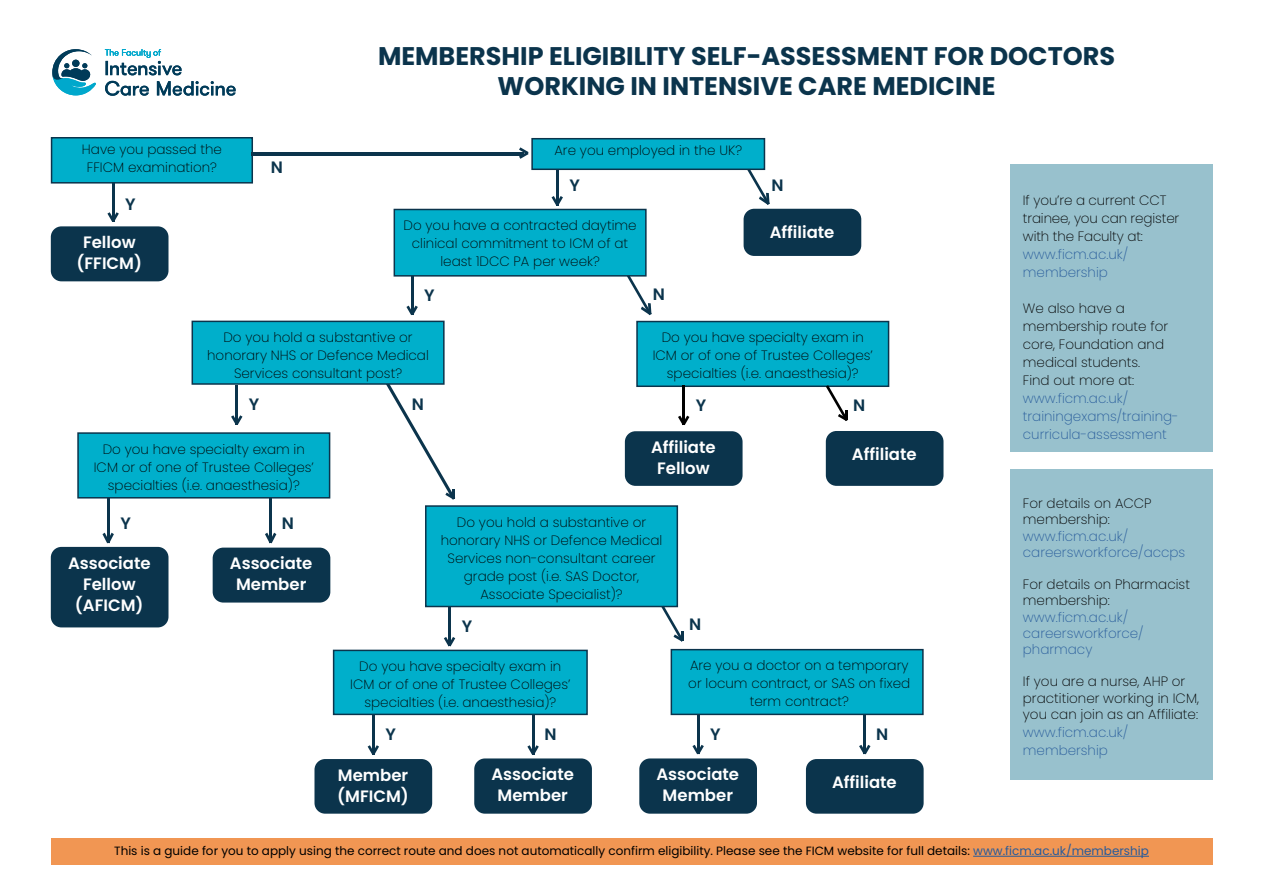
<style>
.page{position:relative;width:1263px;height:893px;background:#fff}
.page>*{position:absolute;margin:0;border:0;box-sizing:border-box;transform-origin:0 0}
.t1{font:700 25.5px/30.6px "Poppins";color:#0b344c;text-align:center}
.t2{font:600 16.5px/21px "Poppins";color:#fff;text-align:center}
.t3{font:600 16.5px "Poppins";color:#0b344c}
.t4{font:200 13.5px/18px "Poppins";color:#000;text-align:center}
.t5{font:200 13.5px/18px "Poppins";color:#275b9b}
.t6{font:12px "Poppins";color:#000}
.s1{color:#275b9b}
</style>
<div class="page">
<svg style="left:52px;top:49px;width:44px;height:46px"></svg>
<svg style="left:105px;top:49px;width:77px;height:26px"></svg>
<svg style="left:105px;top:81px;width:44px;height:15px"></svg>
<svg style="left:157px;top:81px;width:79px;height:15px"></svg>
<div style="left:1010px;top:165px;width:202px;height:287px;background:#98c1cd"></div>
<div style="left:1010px;top:469px;width:202px;height:310px;background:#98c1cd"></div>
<div style="left:192px;top:321px;width:252px;height:63px;background:#00afcb"></div>
<div style="left:192px;top:321px;width:253px;height:64px;border:2px solid #0b344c"></div>
<div style="left:637px;top:322px;width:251px;height:64px;background:#00afcb"></div>
<div style="left:636px;top:321px;width:253px;height:66px;border:2px solid #0b344c"></div>
<div style="left:78px;top:433px;width:252px;height:65px;background:#00afcb"></div>
<div style="left:77px;top:432px;width:253px;height:66px;border:2px solid #0b344c"></div>
<div style="left:426px;top:506px;width:251px;height:100px;background:#00afcb"></div>
<div style="left:425px;top:505px;width:253px;height:102px;border:2px solid #0b344c"></div>
<div style="left:671px;top:650px;width:252px;height:64px;background:#00afcb"></div>
<div style="left:671px;top:649px;width:253px;height:66px;border:2px solid #0b344c"></div>
<div style="left:334px;top:650px;width:253px;height:64px;background:#00afcb"></div>
<div style="left:333px;top:650px;width:255px;height:65px;border:2px solid #0b344c"></div>
<div style="left:625px;top:431px;width:117px;height:55px;background:#0b344c;border-radius:11px"></div>
<div style="left:474px;top:758px;width:118px;height:56px;background:#0b344c;border-radius:11px"></div>
<div style="left:314px;top:759px;width:118px;height:55px;background:#0b344c;border-radius:11px"></div>
<div style="left:51px;top:547px;width:117px;height:80px;background:#0b344c;border-radius:11px"></div>
<div style="left:806px;top:759px;width:118px;height:55px;background:#0b344c;border-radius:11px"></div>
<div style="left:826px;top:431px;width:117px;height:55px;background:#0b344c;border-radius:11px"></div>
<div style="left:639px;top:758px;width:118px;height:56px;background:#0b344c;border-radius:11px"></div>
<div style="left:744px;top:209px;width:117px;height:47px;background:#0b344c;border-radius:11px"></div>
<hr style="left:556px;top:166px;width:3px;height:40px;background:#0b344c">
<svg style="left:551px;top:196px;width:12px;height:9px"></svg>
<svg style="left:744px;top:163px;width:26px;height:42px"></svg>
<hr style="left:411px;top:275px;width:2px;height:40px;background:#0b344c">
<svg style="left:406px;top:306px;width:12px;height:9px"></svg>
<svg style="left:627px;top:277px;width:25px;height:38px"></svg>
<hr style="left:682px;top:385px;width:3px;height:40px;background:#000">
<svg style="left:678px;top:416px;width:11px;height:9px"></svg>
<svg style="left:826px;top:385px;width:22px;height:36px"></svg>
<hr style="left:235px;top:385px;width:3px;height:40px;background:#0b344c">
<svg style="left:231px;top:415px;width:11px;height:10px"></svg>
<hr style="left:448px;top:606px;width:3px;height:40px;background:#0b344c">
<svg style="left:444px;top:637px;width:11px;height:9px"></svg>
<svg style="left:661px;top:606px;width:23px;height:36px"></svg>
<hr style="left:372px;top:715px;width:3px;height:40px;background:#0b344c">
<svg style="left:368px;top:745px;width:11px;height:9px"></svg>
<hr style="left:532px;top:715px;width:2px;height:40px;background:#0b344c">
<svg style="left:527px;top:745px;width:12px;height:10px"></svg>
<hr style="left:697px;top:714px;width:2px;height:40px;background:#0b344c">
<svg style="left:692px;top:745px;width:12px;height:9px"></svg>
<hr style="left:863px;top:714px;width:3px;height:40px;background:#0b344c">
<svg style="left:859px;top:745px;width:11px;height:9px"></svg>
<hr style="left:107px;top:498px;width:3px;height:45px;background:#0b344c">
<svg style="left:102px;top:533px;width:12px;height:10px"></svg>
<hr style="left:269px;top:498px;width:3px;height:45px;background:#0b344c">
<svg style="left:265px;top:533px;width:11px;height:10px"></svg>
<svg style="left:385px;top:381px;width:70px;height:119px"></svg>
<div style="left:51px;top:838px;width:1161px;height:26px;background:#f19653"></div>
<hr style="left:973px;top:856px;width:176px;height:1px;background:#275b9b">
<div style="left:213px;top:548px;width:117px;height:55px;background:#0b344c;border-radius:11px"></div>
<div style="left:51px;top:226px;width:117px;height:55px;background:#0b344c;border-radius:11px"></div>
<div style="left:52px;top:138px;width:200px;height:45px;background:#00afcb"></div>
<div style="left:51px;top:137px;width:202px;height:47px;border:2px solid #0b344c"></div>
<hr style="left:112px;top:182px;width:2px;height:40px;background:#0b344c">
<svg style="left:107px;top:212px;width:12px;height:10px"></svg>
<hr style="left:251px;top:152px;width:273px;height:3px;background:#0b344c">
<svg style="left:519px;top:147px;width:10px;height:12px"></svg>
<div style="left:532px;top:139px;width:232px;height:30px;background:#00afcb"></div>
<div style="left:531px;top:138px;width:234px;height:32px;border:2px solid #0b344c"></div>
<div style="left:394px;top:209px;width:252px;height:67px;background:#00afcb"></div>
<div style="left:394px;top:209px;width:253px;height:68px;border:2px solid #0b344c"></div>
<h1 class="t1" style="left:378px;top:41px;width:739px">MEMBERSHIP ELIGIBILITY SELF-ASSESSMENT FOR DOCTORS<br>WORKING IN INTENSIVE CARE MEDICINE</h1>
<p class="t4" style="left:82px;top:141px;width:141px">Have you passed the<br>FFICM examination?</p>
<p class="t3" style="left:125px;top:195px;width:12px">Y</p>
<p class="t2" style="left:77px;top:232px;width:67px">Fellow (FFICM)</p>
<p class="t3" style="left:271px;top:158px;width:14px">N</p>
<p class="t4" style="left:554px;top:141px;width:189px">Are you employed in the UK?</p>
<p class="t3" style="left:569px;top:176px;width:12px">Y</p>
<p class="t3" style="left:771px;top:176px;width:14px">N</p>
<p class="t4" style="left:403px;top:216px;width:235px">Do you have a contracted daytime clinical commitment to ICM of at least 1DCC PA per week?</p>
<p class="t3" style="left:424px;top:285px;width:12px">Y</p>
<p class="t3" style="left:653px;top:284px;width:14px">N</p>
<p class="t2" style="left:770px;top:222px;width:66px">Affiliate</p>
<p class="t4" style="left:207px;top:328px;width:223px">Do you hold a substantive or honorary NHS or Defence Medical<br>Services consultant post?</p>
<p class="t4" style="left:653px;top:329px;width:222px">Do you have specialty exam in<br>ICM or of one of Trustee Colleges’ specialties (i.e. anaesthesia)?</p>
<p class="t3" style="left:249px;top:395px;width:12px">Y</p>
<p class="t3" style="left:696px;top:395px;width:12px">Y</p>
<p class="t3" style="left:412px;top:395px;width:14px">N</p>
<p class="t4" style="left:94px;top:440px;width:222px">Do you have specialty exam in<br>ICM or of one of Trustee Colleges’ specialties (i.e. anaesthesia)?</p>
<p class="t3" style="left:120px;top:514px;width:12px">Y</p>
<p class="t2" style="left:68px;top:552px;width:84px">Associate<br>Fellow (AFICM)</p>
<p class="t3" style="left:282px;top:514px;width:14px">N</p>
<p class="t2" style="left:230px;top:553px;width:84px">Associate<br>Member</p>
<p class="t2" style="left:651px;top:437px;width:66px">Affiliate<br>Fellow</p>
<p class="t4" style="left:441px;top:513px;width:223px">Do you hold a substantive or honorary NHS or Defence Medical<br>Services non-consultant career grade post (i.e. SAS Doctor,<br>Associate Specialist)?</p>
<p class="t3" style="left:462px;top:617px;width:12px">Y</p>
<p class="t3" style="left:689px;top:615px;width:14px">N</p>
<p class="t3" style="left:853px;top:395px;width:14px">N</p>
<p class="t2" style="left:852px;top:444px;width:66px">Affiliate</p>
<p class="t4" style="left:350px;top:657px;width:222px">Do you have specialty exam in<br>ICM or of one of Trustee Colleges’ specialties (i.e. anaesthesia)?</p>
<p class="t4" style="left:688px;top:657px;width:223px">Are you a doctor on a temporary or locum contract, or SAS on fixed term contract?</p>
<p class="t3" style="left:385px;top:724px;width:12px">Y</p>
<p class="t2" style="left:337px;top:765px;width:73px;text-align:left">Member (MFICM)</p>
<p class="t3" style="left:544px;top:725px;width:14px">N</p>
<p class="t3" style="left:876px;top:725px;width:14px">N</p>
<p class="t3" style="left:710px;top:725px;width:12px">Y</p>
<p class="t2" style="left:491px;top:764px;width:84px">Associate<br>Member</p>
<p class="t2" style="left:656px;top:764px;width:84px">Associate<br>Member</p>
<p class="t2" style="left:832px;top:772px;width:66px">Affiliate</p>
<p class="t4" style="left:1023px;top:192px;width:158px;text-align:left">If you’re a current CCT trainee, you can register with the Faculty at:</p>
<p class="t5" style="left:1023px;top:246px;width:107px">www.ficm.ac.uk/ membership</p>
<p class="t4" style="left:1023px;top:300px;width:147px;text-align:left">We also have a membership route for core, Foundation and medical students.<br>Find out more at:</p>
<p class="t5" style="left:1023px;top:390px;width:157px">www.ficm.ac.uk/ trainingexams/training&shy;curricula-assessment</p>
<p class="t4" style="left:1023px;top:495px;width:130px;line-height:16.2px;text-align:left">For details on ACCP membership:</p>
<p class="t5" style="left:1023px;top:528px;width:164px;line-height:16.2px">www.ficm.ac.uk/ careersworkforce/accps</p>
<p class="t4" style="left:1023px;top:576px;width:169px;line-height:16.2px;text-align:left">For details on Pharmacist membership:</p>
<p class="t5" style="left:1023px;top:609px;width:122px;line-height:16.2px">www.ficm.ac.uk/ careersworkforce/ pharmacy</p>
<p class="t4" style="left:1023px;top:674px;width:178px;line-height:16.2px;text-align:left">If you are a nurse, AHP or practitioner working in ICM, you can join as an Affiliate:</p>
<p class="t5" style="left:1023px;top:723px;width:107px">www.ficm.ac.uk/ membership</p>
<p class="t6" style="left:114px;top:844px;width:1036px">This is a guide for you to apply using the correct route and does not automatically confirm eligibility. Please see the FICM website for full details: <span class="s1">www.ficm.ac.uk/membership</span></p>
</div>
